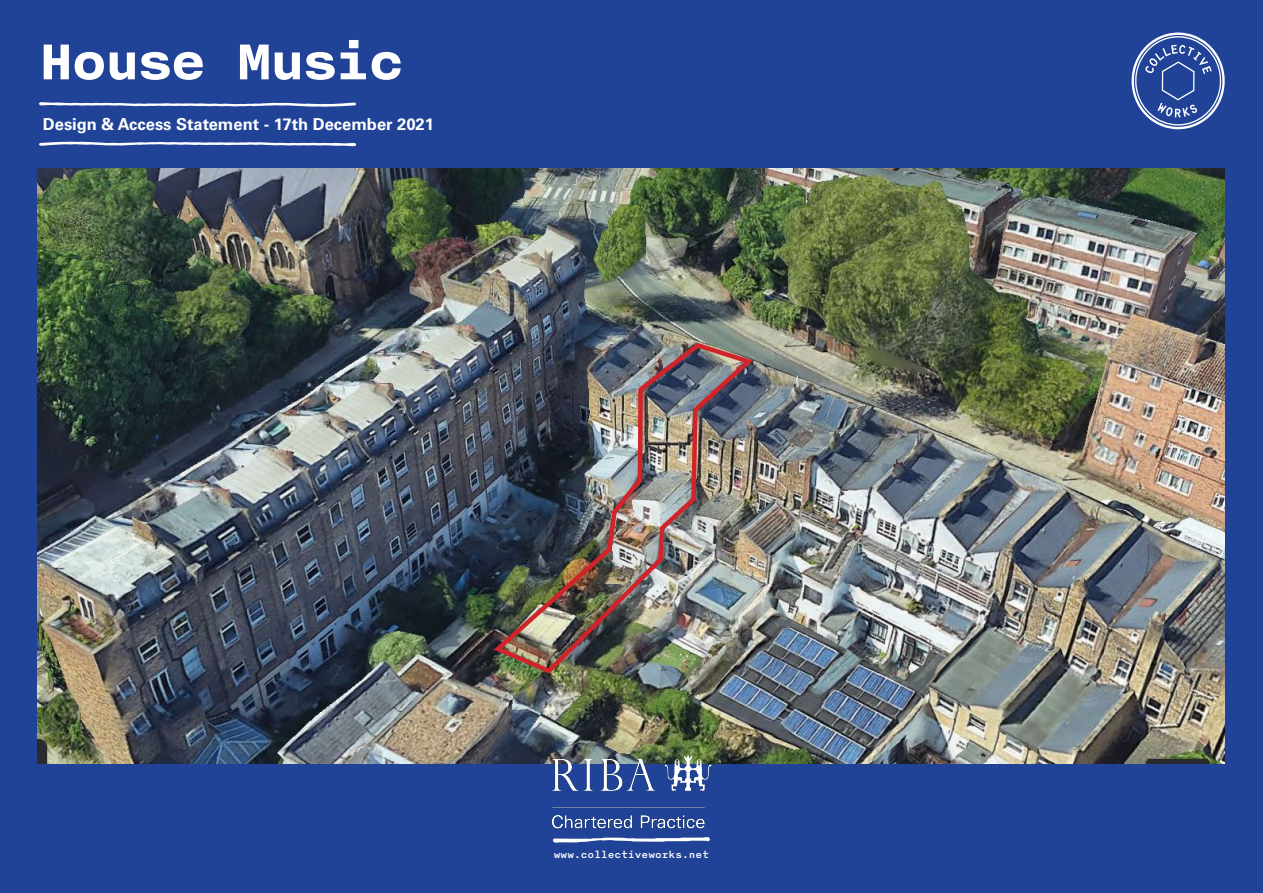
<style>
.page{position:relative;width:1263px;height:893px;background:#204398}
.page>*{position:absolute;margin:0;border:0;box-sizing:border-box;transform-origin:0 0}
.A4_TitleWhite{font:700 60px "Nitti";letter-spacing:-.05em;color:#fff}
.A4_BodyTitleWhite{font:700 16.5px "Univers LT Std";color:#fff}
.t1{font:500 11.25px "Nitti Basic";color:#fff}
</style>
<div class="page">
<img style="left:38px;top:168px;width:1186px;height:596px">
<svg style="left:39px;top:102px;width:317px;height:5px"></svg>
<svg style="left:39px;top:142px;width:317px;height:4px"></svg>
<svg style="left:1131px;top:32px;width:94px;height:97px"></svg>
<img style="left:551px;top:754px;width:161px;height:75px">
<svg style="left:553px;top:837px;width:157px;height:6px"></svg>
<img style="left:490px;top:340px;width:267px;height:337px">
<p class="A4_TitleWhite" style="left:38px;top:26px;width:368px">House Music</p>
<p class="A4_BodyTitleWhite" style="left:43px;top:114px;width:392px">Design &amp; Access Statement - 17th December 2021</p>
<p class="t1" style="left:554px;top:848px;width:157px">www.collectiveworks.net</p>
</div>
